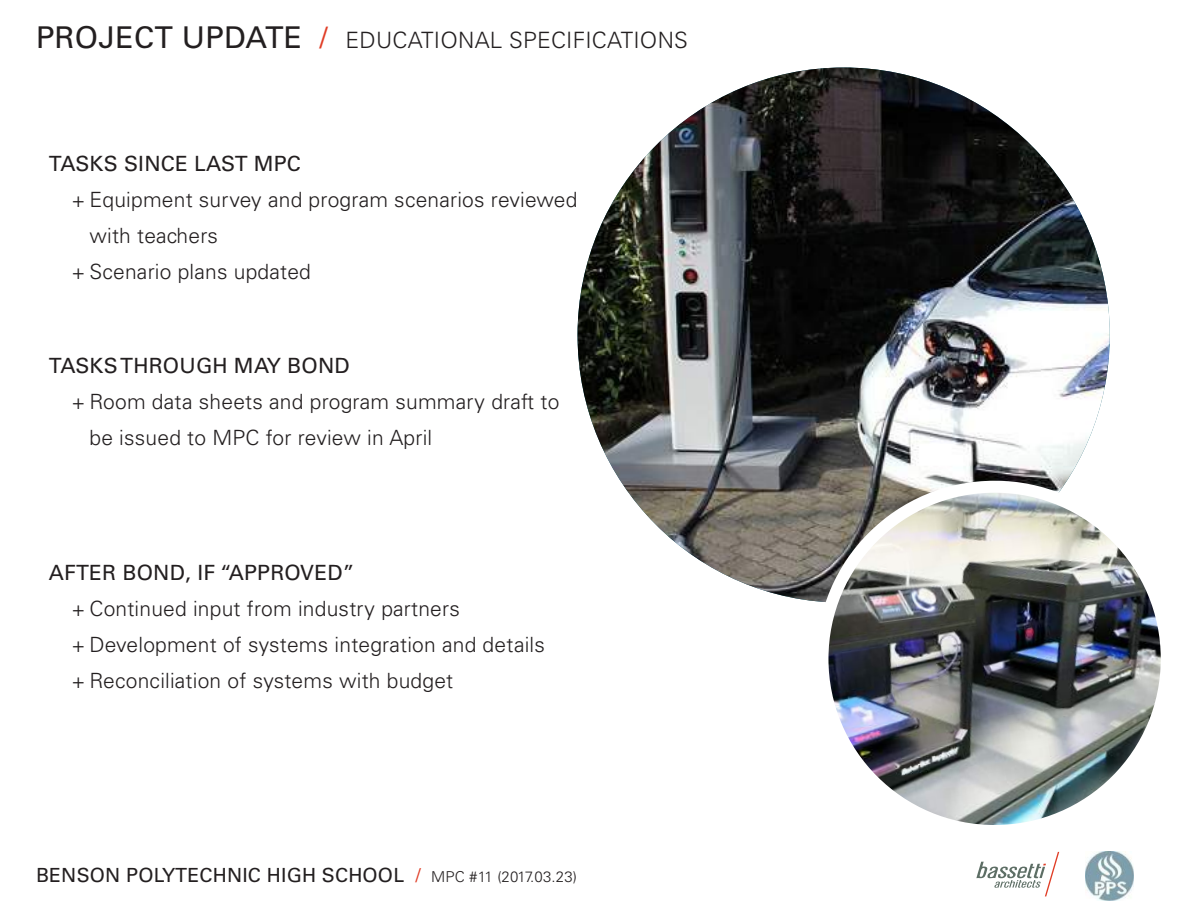
<style>
.page{position:relative;width:1188px;height:918px;background:#fff}
.page>*{position:absolute;margin:0;border:0;box-sizing:border-box;transform-origin:0 0}
.Board_Title{font:300 22.5px "Univers LT Std";letter-spacing:.01em;color:#231f20}
.t1{font:300 21px/36px "Univers LT Std";letter-spacing:.01em;color:#231f20}
.Bullets{font:21px "Univers LT Std";letter-spacing:.01em;color:#231f20}
.t2{font:19.5px "Univers LT Std";letter-spacing:.01em;color:#231f20}
.s1{font-weight:400;font-size:30px}
.s2{font-weight:400;font-size:30px;color:#e03d26}
.s3{color:#e03d26}
.s4{font-weight:300;font-size:15px}
</style>
<div class="page">
<svg style="left:976px;top:852px;width:83px;height:44px"></svg>
<img style="left:1086px;top:852px;width:48px;height:48px">
<img style="left:578px;top:68px;width:532px;height:534px">
<img style="left:822px;top:487px;width:338px;height:337px">
<div style="left:816px;top:481px;width:357px;height:356px;border:12px solid #fff;border-radius:50%"></div>
<p class="Board_Title" style="left:36px;top:26px;width:653px"><span class="s1">PROJECT UPDATE</span> <span class="s2">/</span> EDUCATIONAL SPECIFICATIONS</p>
<p class="Bullets" style="left:49px;top:151px;width:254px">TASKS SINCE LAST MPC</p>
<p class="t1" style="left:89px;top:182px;width:490px;text-indent:-18px">+ Equipment survey and program scenarios reviewed with teachers</p>
<p class="t1" style="left:71px;top:254px;width:241px">+ Scenario plans updated</p>
<p class="Bullets" style="left:49px;top:353px;width:302px">TASKS THROUGH MAY BOND</p>
<p class="t1" style="left:89px;top:383px;width:471px;text-indent:-18px">+ Room data sheets and program summary draft to be issued to MPC for review in April</p>
<p class="Bullets" style="left:49px;top:560px;width:307px">AFTER BOND, IF “APPROVED”</p>
<p class="t1" style="left:71px;top:591px;width:390px">+ Continued input from industry partners</p>
<p class="t1" style="left:71px;top:627px;width:475px">+ Development of systems integration and details</p>
<p class="t1" style="left:71px;top:663px;width:383px">+ Reconciliation of systems with budget</p>
<p class="t2" style="left:36px;top:864px;width:543px">BENSON POLYTECHNIC HIGH SCHOOL <span class="s3">/</span> <span class="s4">MPC #11 (2017.03.23)</span></p>
</div>
